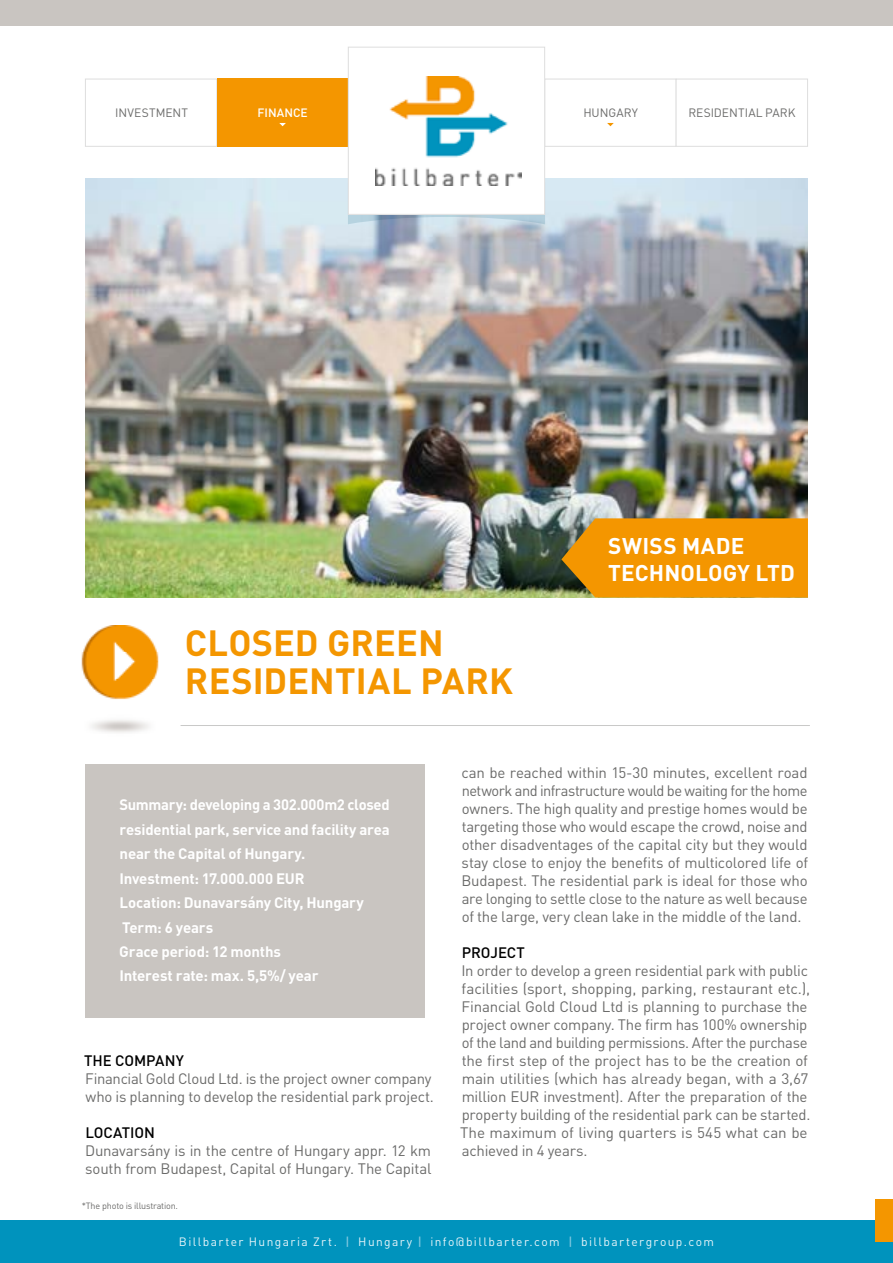
<style>
.page{position:relative;width:893px;height:1263px;background:#fff}
.page>*{position:absolute;margin:0;border:0;box-sizing:border-box;transform-origin:0 0}
.t1{font:700 36px/37.5px "DIN Pro";letter-spacing:.005em;color:#f49600}
.t2{font:700 22.5px "DIN Pro";letter-spacing:.025em;color:#fff}
.t3{font:15px/18px "DIN Pro";letter-spacing:-.015em;color:#6b6b6a}
.t4{font:700 15px/24.5px "DIN Pro";letter-spacing:-.015em;color:#fff}
.t5{font:500 15px "DIN Pro";letter-spacing:-.005em;color:#000}
.t6{font:12px "DIN Pro";letter-spacing:.115em;color:#e9f5fa}
.t7{font:12px "DIN Pro";letter-spacing:.005em;color:#6b6b6a}
.t8{font:500 12px "DIN Pro";color:#fff}
.t9{font:9px "DIN Pro";color:#6b6b6a}
.s1{font-weight:500;color:#81c8e0}
</style>
<div class="page">
<img style="left:85px;top:179px;width:723px;height:419px">
<svg style="left:561px;top:518px;width:247px;height:79px"></svg>
<div style="left:0;top:0;width:893px;height:26px;background:#c9c5c1"></div>
<hr style="left:181px;top:725px;width:629px;height:1px;background:#c9c9c8">
<div style="left:0;top:1220px;width:893px;height:43px;background:#0093bd"></div>
<div style="left:876px;top:1199px;width:17px;height:43px;background:#f49600"></div>
<div style="left:85px;top:79px;width:132px;height:68px;border:1px solid #dedede"></div>
<div style="left:217px;top:79px;width:131px;height:68px;background:#f49600"></div>
<div style="left:544px;top:79px;width:132px;height:68px;border:1px solid #dedede"></div>
<div style="left:676px;top:79px;width:132px;height:68px;border:1px solid #dedede"></div>
<svg style="left:279px;top:123px;width:7px;height:3px"></svg>
<svg style="left:607px;top:123px;width:7px;height:3px"></svg>
<svg style="left:348px;top:215px;width:197px;height:9px"></svg>
<div style="left:85px;top:764px;width:339px;height:253px;background:#c9c5c1"></div>
<img style="left:81px;top:626px;width:78px;height:107px">
<div style="left:348px;top:47px;width:197px;height:167px;background:#fff"></div>
<img style="left:376px;top:76px;width:146px;height:109px">
<div style="left:348px;top:47px;width:197px;height:168px;border:1px solid #dedede"></div>
<p class="t7" style="left:115px;top:105px;width:74px">investment</p>
<p class="t8" style="left:258px;top:105px;width:52px">FINANCE</p>
<p class="t7" style="left:583px;top:105px;width:56px">hungary</p>
<p class="t7" style="left:688px;top:105px;width:109px">residential park</p>
<h1 class="t1" style="left:185px;top:623px;width:330px">CLOSED GREEN<br>RESIDENTIAL PARK</h1>
<h2 class="t2" style="left:608px;top:531px;width:46px">Swiss</h2>
<h2 class="t2" style="left:682px;top:531px;width:34px">made</h2>
<h2 class="t2" style="left:608px;top:557px;width:16px">technolog</h2>
<h2 class="t2" style="left:737px;top:557px;width:44px">y Ltd</h2>
<p class="t4" style="left:119px;top:792px;width:272px">Summary: developing a 302.000m2 closed residential park, service and facility area near the Capital of Hungary.<br>Investment: 17.000.000 EUR<br>Location: Dunavarsány City, Hungary<br>Term: 6 years<br>Grace period: 12 months<br>Interest rate: max. 5,5%/ year</p>
<p class="t5" style="left:84px;top:1050px;width:101px">THE COMPANY</p>
<p class="t3" style="left:85px;top:1069px;width:350px">Financial Gold Cloud Ltd. is the project owner company who is planning to develop the residential park project.</p>
<p class="t5" style="left:85px;top:1122px;width:68px">LOCATION</p>
<p class="t3" style="left:85px;top:1141px;width:348px">Dunavarsány is in the centre of H ungary appr. 12 km south from Budapest, Capital of H ungary. The Capital</p>
<p class="t9" style="left:82px;top:1200px;width:98px">*The photo is illustration.</p>
<p class="t3" style="left:461px;top:763px;width:348px;text-align:justify">can be reached within 15-30 minutes, excellent road network and infrastructure would be waiting for the home owners. The high quality and prestige homes would be targeting those who would escape the crowd, noise and other disadventages of the capital city but they would stay close to enjoy the benefits of multicolored life of Budapest. The residential park is ideal for those who are longing to settle close to the nature as well because of the large, very clean lake in the middle of the land.</p>
<p class="t5" style="left:462px;top:942px;width:65px">PROJECT</p>
<p class="t3" style="left:461px;top:961px;width:350px">I n order to develop a green residential park with public facilities (sport, shopping, parking, restaurant etc.), Financial Gold Cloud Ltd is planning to purchase the project owner company. The firm has 100% ownership of the land and building permissions. After the purchase the first step of the project has to be the creation of main utilities (which has already began, with a 3,67 million EUR</p>
<p class="t3" style="left:460px;top:1087px;width:352px;text-indent:83px">investment). After the preparation of the property building of the residential park can be started.<br>The maximum of living quarters is 545 what can be achieved in 4 years.</p>
<p class="t6" style="left:179px;top:1233px;width:536px">Billbarter H ungaria Zrt. <span class="s1">|</span> H ungary <span class="s1">|</span> info@billbarter.com <span class="s1">|</span> billbartergroup.com</p>
</div>
